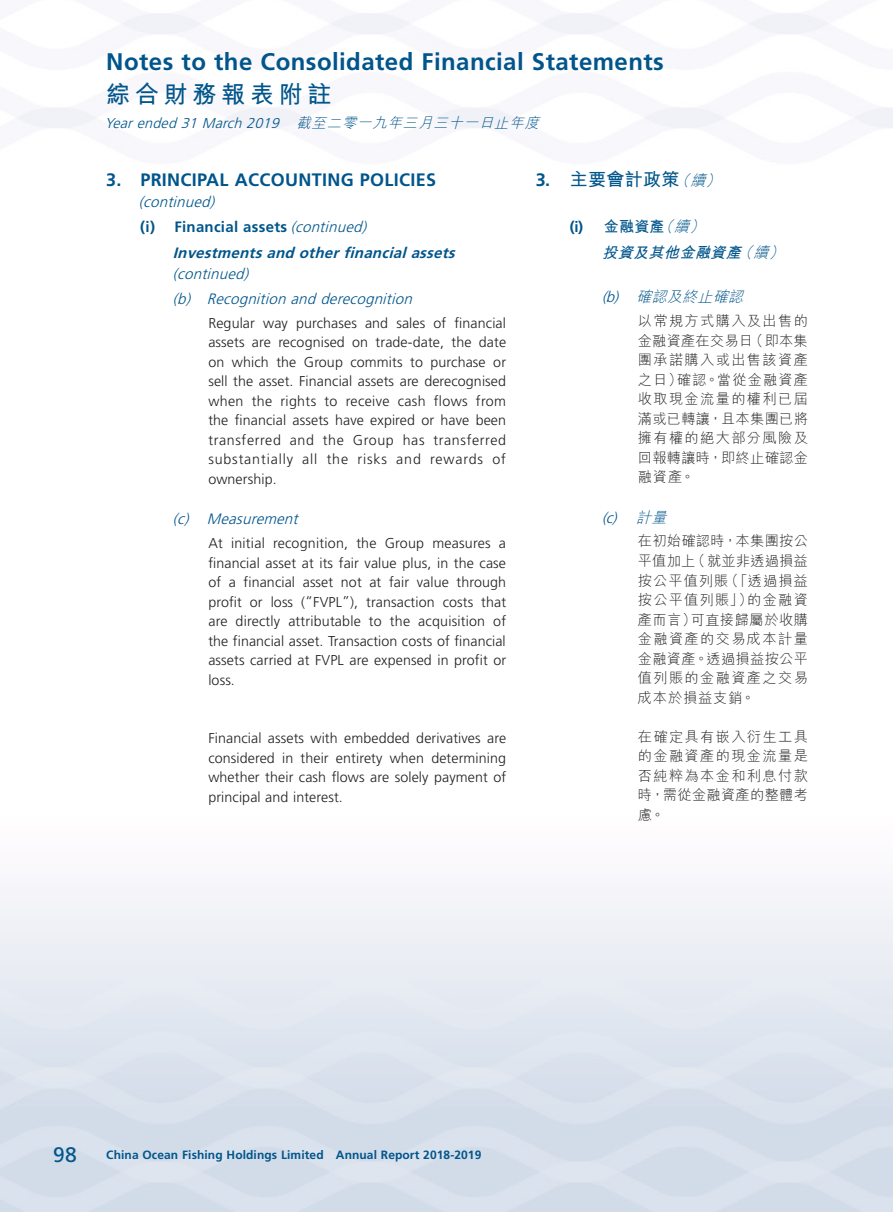
<style>
.page{position:relative;width:893px;height:1212px;background:#fff}
.page>*{position:absolute;margin:0;border:0;box-sizing:border-box;transform-origin:0 0}
.t1{font:700 24px "Frutiger LT Std";letter-spacing:.02em;color:#00558b}
.t2{font:700 24px "M Hei HK";letter-spacing:.2em;color:#00558b}
.t3{font:21px "Frutiger LT Std";color:#00558b}
.Heading_1{font:700 18px "Frutiger LT Std";letter-spacing:.02em;color:#00558b}
.C_Heading_1{font:700 18px "M Hei HK";letter-spacing:.02em;color:#00558b}
.Heading_3{font:italic 700 15px/21px "Frutiger LT Std";color:#00558b}
.Heading_4{font:italic 300 15px "Frutiger LT Std";color:#00558b}
.Heading_2{font:700 15px "Frutiger LT Std";letter-spacing:.02em;color:#00558b}
.C_Heading_3{font:italic 700 15px "M Hei HK";color:#00558b}
.Heading_1-2{font:italic 300 15px "Frutiger LT Std";color:#00558b}
.C_Heading_2{font:700 15px "M Hei HK";color:#00558b}
.C_Heading_4{font:italic 300 15px "M Hei HK";color:#00558b}
.C_Heading_4-2{font:italic 300 15px "Frutiger LT Std";color:#00558b}
.Body_Text{font:300 14.25px/19.5px "Frutiger LT Std";letter-spacing:.01em;color:#231f20;text-align:justify}
.C_Body_Text{font:300 14.25px/19.5px "M Hei HK";letter-spacing:.095em;color:#231f20;text-align:justify}
.t4{font:italic 300 14.25px "Frutiger LT Std";color:#00558b}
.t5{font:700 12px "Frutiger LT Std";letter-spacing:.01em;color:#00558b}
.s1{font-family:"M Hei HK"}
.s2{font-weight:300;font-style:italic}
.s3{font-weight:300}
.s4{font-family:"Frutiger LT Std"}
.s5{font-weight:300;font-style:italic;font-size:15px}
</style>
<div class="page">
<h1 class="t1" style="left:106px;top:48px;width:559px">Notes to the Consolidated Financial Statements</h1>
<h1 class="t2" style="left:106px;top:77px;width:227px">綜合財務報表附註</h1>
<p class="t4" style="left:105px;top:115px;width:439px">Yearended 31 March 2019 <span class="s1">截至二零一九年三月三十一日止年度</span></p>
<p class="Heading_1" style="left:106px;top:169px;width:331px">3. PRINCIPAL ACCOUNTING POLICIES</p>
<p class="Heading_1-2" style="left:139px;top:193px;width:81px">(continued)</p>
<p class="Heading_2" style="left:140px;top:218px;width:232px">(i) Financial assets <span class="s2">(continued)</span></p>
<p class="Heading_3" style="left:173px;top:242px;width:288px">Investmentsand otherfinancialassets <span class="s3">(continued)</span></p>
<p class="Heading_4" style="left:173px;top:290px;width:245px">(b) Recognition and derecognition</p>
<p class="Body_Text" style="left:208px;top:313px;width:299px">Regular way purchases and sales of financial assets are recognised on trade-date, the date on which the Group commits to purchase or sell the asset. Financial assets are derecognised when the rights to receive cash flows from the financial assets have expired or have been transferred and the Group has transferred substantially all the risks and rewards of ownership.</p>
<p class="Heading_4" style="left:173px;top:510px;width:131px">(c) Measurement</p>
<p class="Body_Text" style="left:208px;top:533px;width:299px">At initial recognition, the Group measures a financial asset at its fair value plus, in the case of a financial asset not at fair value through profit or loss (“FVPL”), transaction costs that are directly attributable to the acquisition of the financial asset. Transaction costs of financial assets carried at FVPL are expensed in profit or loss.</p>
<p class="Body_Text" style="left:208px;top:728px;width:299px">Financial assets with embedded derivatives are considered in their entirety when determining whether their cash flows are solely payment of principal and interest.</p>
<p class="C_Heading_1" style="left:536px;top:166px;width:190px"><span class="s4">3.</span> 主要會計政策<span class="s5">（續）</span></p>
<p class="C_Heading_2" style="left:570px;top:216px;width:140px"><span class="s4">(i)</span> 金融資產<span class="s2">（續）</span></p>
<p class="C_Heading_3" style="left:602px;top:241px;width:187px">投資及其他金融資產<span class="s3">（續）</span></p>
<p class="C_Heading_4" style="left:602px;top:289px;width:146px"><span class="s4">(b)</span> 確認及終止確認</p>
<p class="C_Body_Text" style="left:638px;top:311px;width:172px">以常規方式購入及出售的金融資產在交易日（即本集團承諾購入或出售該資產之日）確認。當從金融資產收取現金流量的權利已屆滿或已轉讓，且本集團已將擁有權的絕大部分風險及回報轉讓時，即終止確認金融資產。</p>
<p class="C_Heading_4-2" style="left:602px;top:509px;width:70px">(c) <span class="s1">計量</span></p>
<p class="C_Body_Text" style="left:638px;top:531px;width:172px">在初始確認時，本集團按公平值加上（就並非透過損益按公平值列賬（「透過損益按公平值列賬」）的金融資產而言）可直接歸屬於收購金融資產的交易成本計量金融資產。透過損益按公平值列賬的金融資產之交易成本於損益支銷。</p>
<p class="C_Body_Text" style="left:638px;top:726px;width:172px">在確定具有嵌入衍生工具的金融資產的現金流量是否純粹為本金和利息付款時，需從金融資產的整體考慮。</p>
<h2 class="t3" style="left:53px;top:1143px;width:25px">98</h2>
<p class="t5" style="left:106px;top:1148px;width:377px">China Ocean Fishing Holdings Limited Annual Report 2018-2019</p>
</div>
